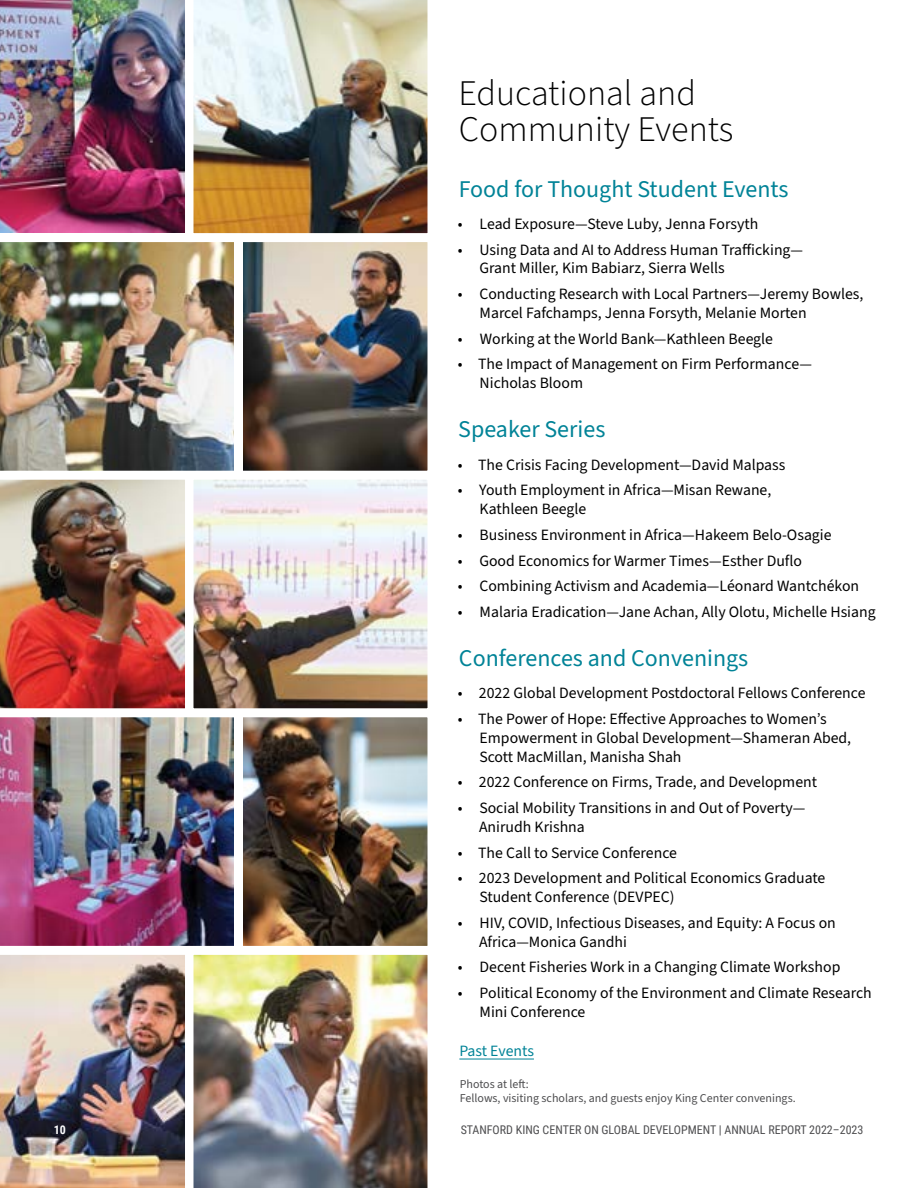
<style>
.page{position:relative;width:918px;height:1188px;background:#fff}
.page>*{position:absolute;margin:0;border:0;box-sizing:border-box;transform-origin:0 0}
.t1{font:300 36px/36px "Source Sans 3";color:#000}
.t2{font:24px "Source Sans 3";color:#008397}
.t3{font:15.75px/18.9px "Source Sans 3";color:#000}
.t4{font:15.75px "Source Sans 3";letter-spacing:-.005em;color:#008397}
.t5{font:12px/14.4px "Source Sans 3";color:#4d4d4f}
.t6{font:12px "Roboto Condensed";color:#4d4d4f}
.t7{font:700 12px "Roboto Condensed";color:#fff}
</style>
<div class="page">
<hr style="left:459px;top:1059px;width:75px;height:1px;background:#008397">
<img style="left:0;top:0;width:185px;height:233px">
<img style="left:0;top:955px;width:185px;height:233px">
<img style="left:0;top:479px;width:185px;height:230px">
<img style="left:243px;top:243px;width:184px;height:227px">
<div style="left:238px;top:238px;width:194px;height:237px;border:4px solid #fff"></div>
<img style="left:243px;top:718px;width:184px;height:227px">
<div style="left:238px;top:713px;width:194px;height:237px;border:4px solid #fff"></div>
<img style="left:193px;top:0;width:235px;height:234px">
<img style="left:193px;top:954px;width:235px;height:234px">
<img style="left:194px;top:480px;width:233px;height:228px">
<div style="left:189px;top:475px;width:243px;height:238px;border:4px solid #fff"></div>
<img style="left:0;top:242px;width:234px;height:229px">
<img style="left:0;top:717px;width:234px;height:229px">
<h1 class="t1" style="left:458px;top:75px;width:276px">Educational and<br>Community Events</h1>
<h2 class="t2" style="left:459px;top:174px;width:331px">Food for Thought Student Events</h2>
<p class="t3" style="left:458px;top:214px;width:302px">• Lead Exposure—Steve Luby, Jenna Forsyth</p>
<p class="t3" style="left:479px;top:240px;width:325px;text-indent:-22px">• Using Data and AI to Address Human Trafficking—<br>Grant Miller, Kim Babiarz, Sierra Wells</p>
<p class="t3" style="left:480px;top:284px;width:385px;text-indent:-22px">• Conducting Research with Local Partners—Jeremy Bowles,<br>Marcel Fafchamps, Jenna Forsyth, Melanie Morten</p>
<p class="t3" style="left:458px;top:329px;width:317px">• Working at the World Bank—Kathleen Beegle</p>
<p class="t3" style="left:480px;top:355px;width:334px;text-indent:-22px">• The Impact of Management on Firm Performance—<br>Nicholas Bloom</p>
<h2 class="t2" style="left:458px;top:414px;width:149px">Speaker Series</h2>
<p class="t3" style="left:458px;top:455px;width:329px">• The Crisis Facing Development—David Malpass</p>
<p class="t3" style="left:480px;top:481px;width:293px;text-indent:-22px">• Youth Employment in Africa—Misan Rewane,<br>Kathleen Beegle</p>
<p class="t3" style="left:458px;top:525px;width:375px">• Business Environment in Africa—Hakeem Belo-Osagie</p>
<p class="t3" style="left:458px;top:551px;width:346px">• Good Economics for Warmer Times—Esther Duflo</p>
<p class="t3" style="left:458px;top:577px;width:403px">• Combining Activism and Academia—Léonard Wantchékon</p>
<p class="t3" style="left:458px;top:602px;width:419px">• Malaria Eradication—Jane Achan, Ally Olotu, Michelle Hsiang</p>
<h2 class="t2" style="left:459px;top:643px;width:291px">Conferences and Convenings</h2>
<p class="t3" style="left:458px;top:684px;width:409px">• 2022 Global Development Postdoctoral Fellows Conference</p>
<p class="t3" style="left:479px;top:709px;width:373px;text-indent:-22px">• The Power of Hope: Effective Approaches to Women’s<br>Empowerment in Global Development—Shameran Abed,<br>Scott MacMillan, Manisha Shah</p>
<p class="t3" style="left:458px;top:773px;width:361px">• 2022 Conference on Firms, Trade, and Development</p>
<p class="t3" style="left:479px;top:798px;width:328px;text-indent:-21px">• Social Mobility Transitions in and Out of Poverty—<br>Anirudh Krishna</p>
<p class="t3" style="left:458px;top:843px;width:221px">• The Call to Service Conference</p>
<p class="t3" style="left:479px;top:869px;width:347px;text-indent:-22px">• 2023 Development and Political Economics Graduate<br>Student Conference (DEVPEC)</p>
<p class="t3" style="left:479px;top:913px;width:358px;text-indent:-21px">• HIV, COVID, Infectious Diseases, and Equity: A Focus on<br>Africa—Monica Gandhi</p>
<p class="t3" style="left:458px;top:958px;width:384px">• Decent Fisheries Work in a Changing Climate Workshop</p>
<p class="t3" style="left:480px;top:983px;width:394px;text-indent:-22px">• Political Economy of the Environment and Climate Research<br>Mini Conference</p>
<p class="t4" style="left:459px;top:1041px;width:76px">Past Events</p>
<p class="t5" style="left:460px;top:1077px;width:337px">Photos at left:<br>Fellows, visiting scholars, and guests enjoy King Center convenings.</p>
<p class="t7" style="left:54px;top:1121px;width:14px">10</p>
<p class="t6" style="left:461px;top:1121px;width:404px">STANFORD KING CENTER ON GLOBAL DEVELOPMENT | ANNUAL REPORT 2022–2023</p>
</div>
